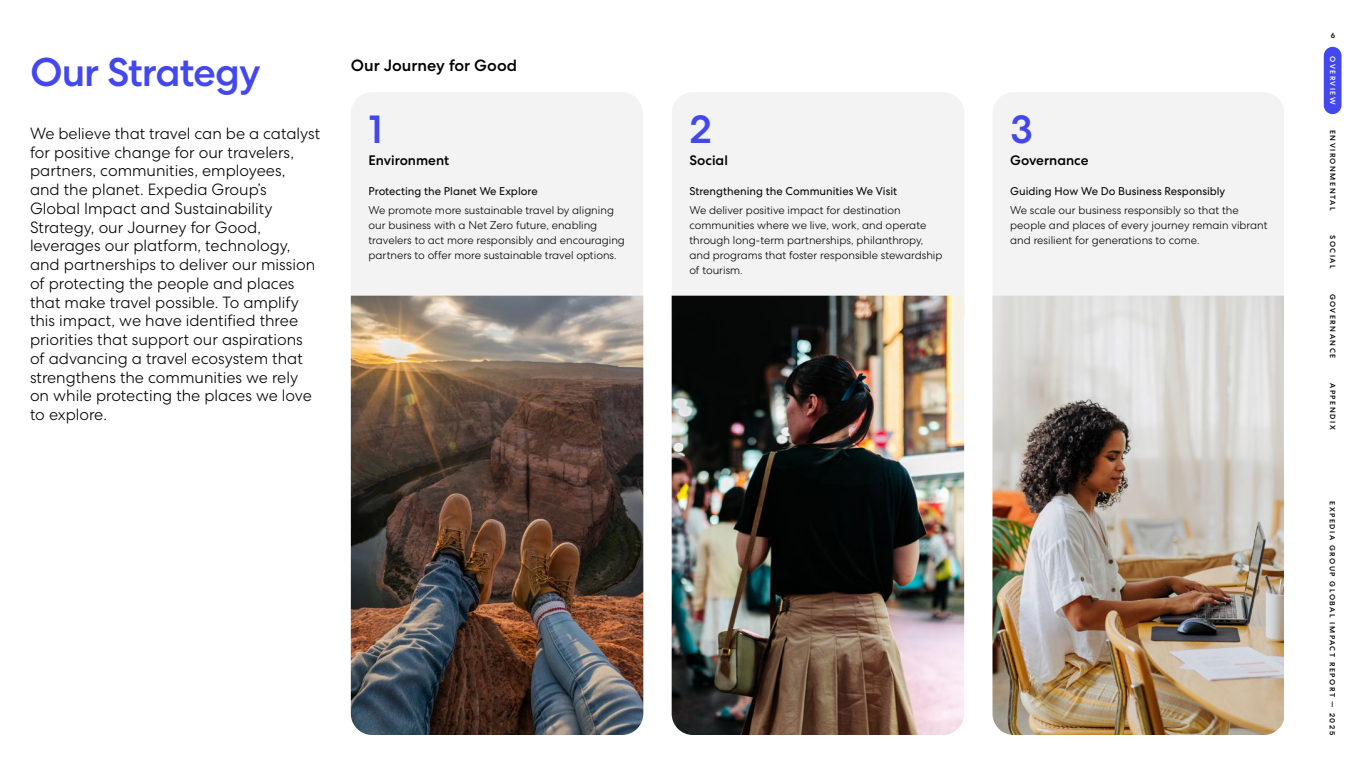
<style>
.page{position:relative;width:1360px;height:765px;background:#fff}
.page>*{position:absolute;margin:0;border:0;box-sizing:border-box;transform-origin:0 0}
.H1A{font:500 40px "Centra No 2";letter-spacing:-.025em;color:#4248ed}
.Intro{font:300 16.25px/18.8px "Centra No 2";color:#000}
.Call-out_heading{font:500 16.25px "Centra No 2";color:#000}
.Call-out_small{font:500 13.75px "Centra No 2";color:#000}
.Call-out_light{font:300 11.25px/15px "Centra No 2";color:#000}
.Call-out_light-2{font:11.25px "Centra No 2";color:#000}
.t1{font:500 7.5px "Centra No 2";letter-spacing:.2em;color:#000}
.t2{font:500 7.5px "Centra No 2";letter-spacing:.2em;color:#fff}
</style>
<div class="page">
<div style="left:351px;top:92px;width:292px;height:204px;background:#f3f3f3"></div>
<div style="left:672px;top:92px;width:292px;height:204px;background:#f3f3f3"></div>
<div style="left:992px;top:92px;width:292px;height:204px;background:#f3f3f3"></div>
<img style="left:351px;top:296px;width:292px;height:439px">
<img style="left:672px;top:296px;width:292px;height:439px">
<img style="left:992px;top:296px;width:292px;height:439px">
<div style="left:1324px;top:47px;width:17px;height:67px;background:#4248ed;border-radius:9px"></div>
<p class="H1A" style="left:30px;top:49px;width:232px">Our Strategy</p>
<p class="Call-out_heading" style="left:351px;top:56px;width:168px">Our Journey for Good</p>
<p class="H1A" style="left:369px;top:105px;width:16px">1</p>
<p class="Call-out_small" style="left:369px;top:152px;width:82px">Environment</p>
<p class="Call-out_light-2" style="left:369px;top:185px;width:171px">Protecting the Planet We Explore</p>
<p class="Call-out_light" style="left:369px;top:202px;width:258px">We promote more sustainable travel by aligning our business with a Net Zero future, enabling travelers to act more responsibly and encouraging partners to offer more sustainable travel options.</p>
<p class="Intro" style="left:30px;top:124px;width:292px">We believe that travel can be a catalyst for positive change for our travelers, partners, communities, employees,<br>and the planet. Expedia Group’s Global Impact and Sustainability Strategy, our Journey for Good, leverages our platform, technology, and partnerships to deliver our mission of protecting the people and places that make travel possible. To amplify this impact, we have identified three priorities that support our aspirations of advancing a travel ecosystem that strengthens the communities we rely on while protecting the places we love to explore.</p>
<p class="H1A" style="left:689px;top:105px;width:24px">2</p>
<p class="Call-out_small" style="left:689px;top:152px;width:40px">Social</p>
<p class="Call-out_light-2" style="left:689px;top:185px;width:209px">Strengthening the Communities We Visit</p>
<p class="Call-out_light" style="left:689px;top:202px;width:255px">We deliver positive impact for destination communities where we live, work, and operate through long-term partnerships, philanthropy, and programs that foster responsible stewardship of tourism.</p>
<p class="H1A" style="left:1010px;top:105px;width:24px">3</p>
<p class="Call-out_small" style="left:1010px;top:152px;width:80px">Governance</p>
<p class="Call-out_light-2" style="left:1010px;top:185px;width:217px">Guiding How We Do Business Responsibly</p>
<p class="Call-out_light" style="left:1010px;top:202px;width:259px">We scale our business responsibly so that the people and places of every journey remain vibrant and resilient for generations to come.</p>
<p class="t1" style="left:1331px;top:31px;width:6px">6</p>
<p class="t2" style="left:1337px;top:56px;width:50px;rotate:90deg">OVERVIEW</p>
<p class="t1" style="left:1337px;top:130px;width:82px;rotate:90deg">ENVIRONMENTAL</p>
<p class="t1" style="left:1337px;top:235px;width:35px;rotate:90deg">SOCIAL</p>
<p class="t1" style="left:1337px;top:294px;width:66px;rotate:90deg">GOVERNANCE</p>
<p class="t1" style="left:1337px;top:383px;width:48px;rotate:90deg">APPENDIX</p>
<p class="t1" style="left:1337px;top:501px;width:235px;rotate:90deg">EXPEDIA GROUP GLOBAL IMPACT REPORT — 2025</p>
</div>
